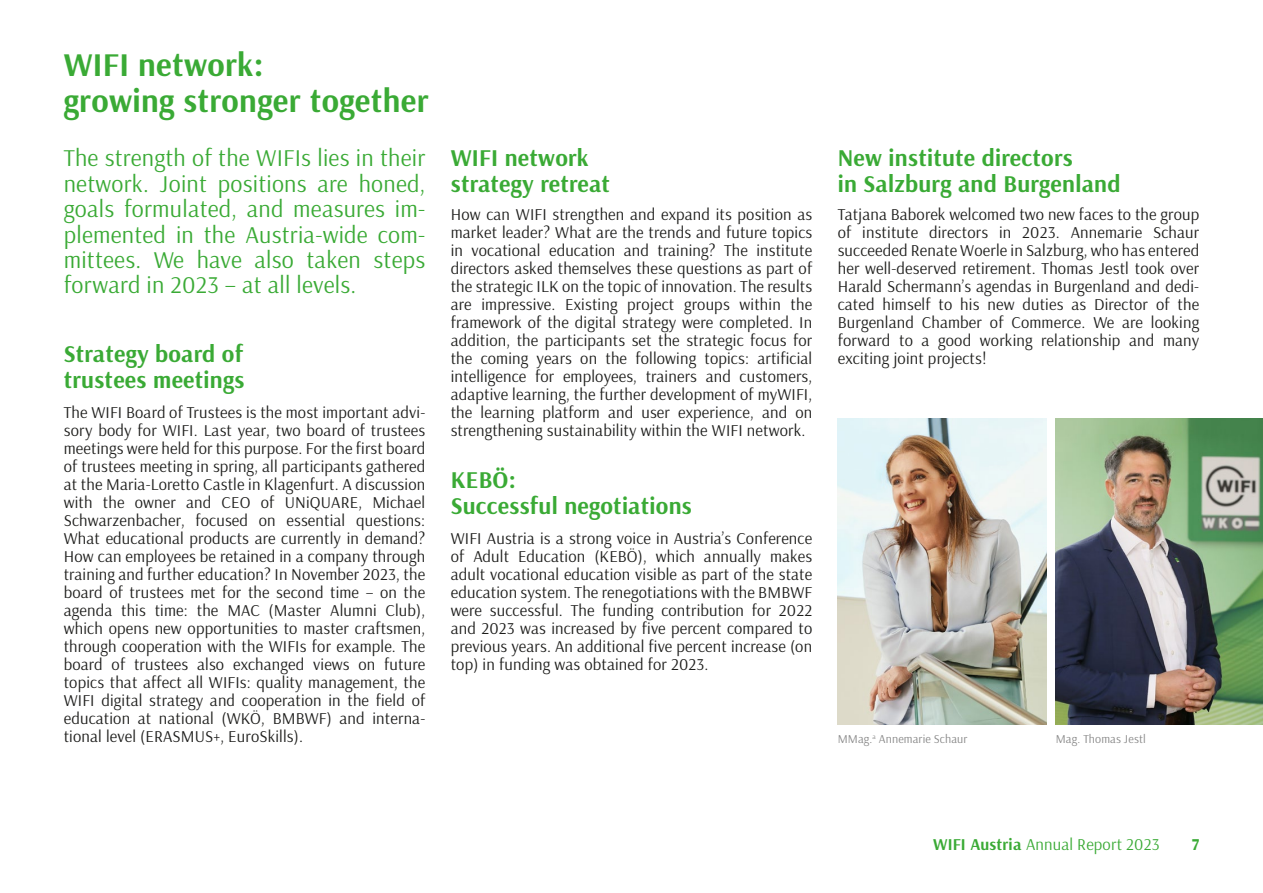
<style>
.page{position:relative;width:1263px;height:893px;background:#fff}
.page>*{position:absolute;margin:0;border:0;box-sizing:border-box;transform-origin:0 0}
.t1{font:700 33px/36px "Arsenal";letter-spacing:.01em;color:#3aaa35}
.t2{font:24px/25.5px "Arsenal";letter-spacing:.01em;color:#3aaa35;text-align:justify}
.t3{font:700 24px/25.5px "Arsenal";letter-spacing:.01em;color:#3aaa35}
.t4{font:16.5px/18px "Arsenal";letter-spacing:.01em;color:#1d1d1b;text-align:justify}
.t5{font:16.5px "Arsenal";letter-spacing:.01em;color:#3aaa35}
.t6{font:700 16.5px "Arsenal";color:#3aaa35}
.t7{font:12px "Arsenal";letter-spacing:.01em;color:#878787}
.s1{font-weight:700}
</style>
<div class="page">
<img style="left:1056px;top:418px;width:207px;height:306px">
<img style="left:838px;top:418px;width:208px;height:306px">
<h1 class="t1" style="left:64px;top:47px;width:366px">WIFI network:<br>growing stronger together</h1>
<h2 class="t2" style="left:64px;top:145px;width:363px">The strength of the WIFIs lies in their network. Joint positions are honed, goals formulated, and measures im&shy;plemented in the Austria-wide com&shy;mittees. We have also taken steps forward in 2023 – at all levels.</h2>
<h2 class="t3" style="left:64px;top:341px;width:182px">Strategy board of trustees meetings</h2>
<p class="t4" style="left:64px;top:403px;width:363px">The WIFI Board of Trustees is the most important advi&shy;sory body for WIFI. Last year, two board of trustees meetings were held for this purpose. For the first board of trustees meeting in spring, all participants gathered at the Maria-Loretto Castle in Klagenfurt. A discussion with the owner and CEO of UNiQUARE, Michael Schwarzenbacher, focused on essential questions:<br>What educational products are currently in demand?<br>How can employees be retained in a company through training and further education? In November 2023, the board of trustees met for the second time – on the agenda this time: the MAC (Master Alumni Club), which opens new opportunities to master craftsmen, through cooperation with the WIFIs for example. The board of trustees also exchanged views on future topics that affect all WIFIs: quality management, the WIFI digital strategy and cooperation in the field of education at national (WKÖ, BMBWF) and interna&shy;tional level (ERASMUS+, EuroSkills).</p>
<h2 class="t3" style="left:451px;top:145px;width:161px">WIFI network strategy retreat</h2>
<p class="t4" style="left:451px;top:205px;width:363px">How can WIFI strengthen and expand its position as market leader? What are the trends and future topics in vocational education and training? The institute directors asked themselves these questions as part of the strategic ILK on the topic of innovation. The results are impressive. Existing project groups within the framework of the digital strategy were completed. In addition, the participants set the strategic focus for the coming years on the following topics: artificial intelligence for employees, trainers and customers, adaptive learning, the further development of myWIFI, the learning platform and user experience, and on strengthening sustainability within the WIFI network.</p>
<h2 class="t3" style="left:451px;top:467px;width:243px">KEBÖ:<br>Successful negotiations</h2>
<p class="t4" style="left:451px;top:529px;width:363px">WIFI Austria is a strong voice in Austria’s Conference of Adult Education (KEBÖ), which annually makes adult vocational education visible as part of the state education system. The renegotiations with the BMBWF were successful. The funding contribution for 2022 and 2023 was increased by five percent compared to previous years. An additional five percent increase (on top) in funding was obtained for 2023.</p>
<h2 class="t3" style="left:838px;top:145px;width:284px">New institute directors<br>in Salzburg and Burgenland</h2>
<p class="t4" style="left:838px;top:205px;width:363px">Tatjana Baborek welcomed two new faces to the group of institute directors in 2023. Annemarie Schaur succeeded Renate Woerle in Salzburg, who has entered her well-deserved retirement. Thomas Jestl took over Harald Schermann’s agendas in Burgenland and dedi&shy;cated himself to his new duties as Director of the Burgenland Chamber of Commerce. We are looking forward to a good working relationship and many exciting joint projects!</p>
<p class="t7" style="left:838px;top:730px;width:131px">MMag.<sup>a</sup> Annemarie Schaur</p>
<p class="t7" style="left:1056px;top:730px;width:92px">Mag. Thomas Jestl</p>
<p class="t5" style="left:933px;top:834px;width:228px"><span class="s1">WIFI Austria</span> Annual Report 2023</p>
<p class="t6" style="left:1192px;top:833px;width:9px">7</p>
</div>
